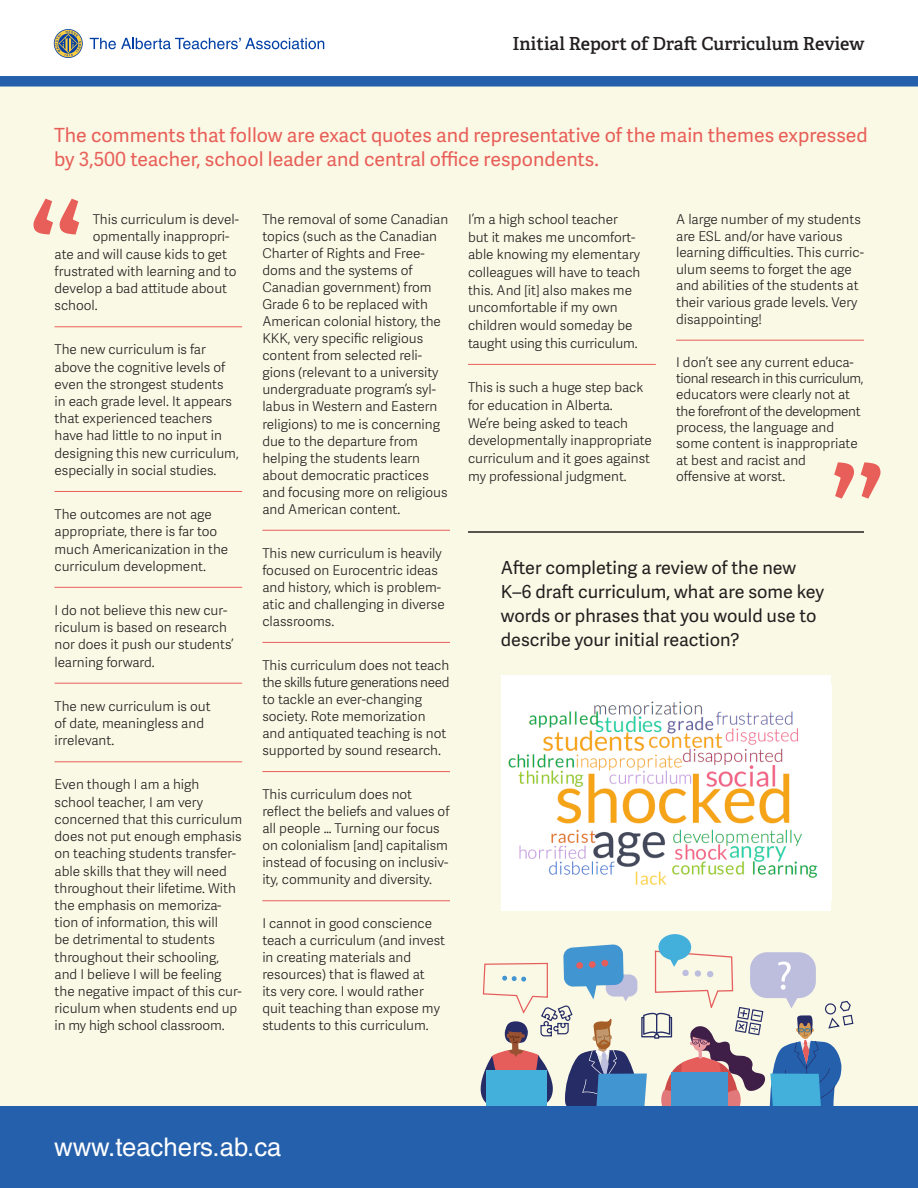
<style>
.page{position:relative;width:918px;height:1188px;background:#fff}
.page>*{position:absolute;margin:0;border:0;box-sizing:border-box;transform-origin:0 0}
.body_text{font:25.65px "Helvetica LT Std";color:#fff}
.t1{font:19.5px/23.4px "Adelle Sans";color:#e85f59}
.t2{font:18px/23.9px "Adelle Sans";color:#231f20}
.t3{font:18px "Adelle PE Sb";color:#231f20}
.t4{font:300 13.5px/17.1px "Adelle Sans";color:#231f20}
</style>
<div class="page">
<div style="left:0;top:1106px;width:918px;height:82px;background:#2560ac"></div>
<div style="left:0;top:87px;width:918px;height:1019px;background:#faf9e5"></div>
<svg style="left:480px;top:934px;width:374px;height:172px"></svg>
<svg style="left:90px;top:38px;width:234px;height:11px"></svg>
<svg style="left:54px;top:29px;width:29px;height:29px"></svg>
<div style="left:0;top:76px;width:918px;height:11px;background:#2560ac"></div>
<div style="left:501px;top:676px;width:330px;height:235px;background:#fff"></div>
<img style="left:508px;top:701px;width:310px;height:184px">
<hr style="left:468px;top:531px;width:396px;height:2px;background:#231f20">
<hr style="left:55px;top:326px;width:187px;height:1px;background:#e85f59">
<hr style="left:55px;top:491px;width:187px;height:1px;background:#e85f59">
<hr style="left:55px;top:587px;width:187px;height:1px;background:#e85f59">
<hr style="left:55px;top:683px;width:187px;height:1px;background:#e85f59">
<hr style="left:55px;top:761px;width:187px;height:1px;background:#e85f59">
<hr style="left:262px;top:530px;width:188px;height:1px;background:#e85f59">
<hr style="left:262px;top:642px;width:188px;height:1px;background:#e85f59">
<hr style="left:262px;top:771px;width:188px;height:1px;background:#e85f59">
<hr style="left:262px;top:900px;width:188px;height:1px;background:#e85f59">
<hr style="left:468px;top:364px;width:188px;height:1px;background:#e85f59">
<hr style="left:676px;top:340px;width:188px;height:1px;background:#e85f59">
<svg style="left:33px;top:199px;width:46px;height:35px"></svg>
<svg style="left:834px;top:462px;width:46px;height:37px"></svg>
<p class="t3" style="left:512px;top:30px;width:354px">Initial Report of Draft Curriculum Review</p>
<p class="t1" style="left:54px;top:123px;width:815px">The comments that follow are exact quotes and representative of the main themes expressed by 3,500 teacher, school leader and central office respondents.</p>
<p class="t4" style="left:93px;top:211px;width:148px">This curriculum is devel-</p>
<p class="t4" style="left:93px;top:228px;width:138px">opmentally inappropri-</p>
<p class="t4" style="left:55px;top:246px;width:174px">ate and will cause kids to get</p>
<p class="t4" style="left:55px;top:263px;width:184px">frustrated with learning and to</p>
<p class="t4" style="left:55px;top:280px;width:174px">develop a bad attitude about</p>
<p class="t4" style="left:55px;top:297px;width:45px">school.</p>
<p class="t4" style="left:55px;top:341px;width:186px">The new curriculum is far above the cognitive levels of even the strongest students<br>in each grade level. It appears that experienced teachers have had little to no input in designing this new curriculum, especially in social studies.</p>
<p class="t4" style="left:55px;top:506px;width:175px">The outcomes are not age appropriate, there is far too much Americanization in the curriculum development.</p>
<p class="t4" style="left:55px;top:602px;width:180px">I do not believe this new cur&shy;riculum is based on research nor does it push our students’ learning forward.</p>
<p class="t4" style="left:55px;top:698px;width:158px">The new curriculum is out of date, meaningless and irrelevant.</p>
<p class="t4" style="left:55px;top:776px;width:189px">Even though I am a high school teacher, I am very concerned that this curriculum does not put enough emphasis on teaching students transfer&shy;able skills that they will need throughout their lifetime. With the emphasis on memoriza&shy;tion of information, this will<br>be detrimental to students throughout their schooling, and I believe I will be feeling the negative impact of this cur&shy;riculum when students end up in my high school classroom.</p>
<p class="t4" style="left:262px;top:211px;width:187px">The removal of some Canadian topics (such as the Canadian<br>Charter of Rights and Free&shy;doms and the systems of<br>Canadian government) from<br>Grade 6 to be replaced with<br>American colonial history, the<br>KKK, very specific religious content from selected reli&shy;gions (relevant to a university undergraduate program’s syl&shy;labus in Western and Eastern religions) to me is concerning due to the departure from helping the students learn about democratic practices and focusing more on religious and American content.</p>
<p class="t4" style="left:262px;top:545px;width:184px">This new curriculum is heavily focused on Eurocentric ideas and history, which is problem&shy;atic and challenging in diverse classrooms.</p>
<p class="t4" style="left:262px;top:657px;width:189px">This curriculum does not teach the skills future generations need to tackle an ever-changing society. Rote memorization and antiquated teaching is not supported by sound research.</p>
<p class="t4" style="left:262px;top:786px;width:189px">This curriculum does not reflect the beliefs and values of all people … Turning our focus on colonialism [and] capitalism instead of focusing on inclusiv&shy;ity, community and diversity.</p>
<p class="t4" style="left:262px;top:915px;width:184px">I cannot in good conscience teach a curriculum (and invest in creating materials and resources) that is flawed at<br>its very core. I would rather quit teaching than expose my students to this curriculum.</p>
<p class="t4" style="left:468px;top:211px;width:174px;line-height:17.7px">I’m a high school teacher but it makes me uncomfort&shy;able knowing my elementary colleagues will have to teach this. And [it] also makes me uncomfortable if my own children would someday be taught using this curriculum.</p>
<p class="t4" style="left:468px;top:379px;width:186px;line-height:17.7px">This is such a huge step back for education in Alberta.<br>We’re being asked to teach developmentally inappropriate curriculum and it goes against my professional judgment.</p>
<p class="t4" style="left:676px;top:211px;width:189px;line-height:16.6px">A large number of my students are ESL and/or have various learning difficulties. This curric&shy;ulum seems to forget the age and abilities of the students at their various grade levels. Very disappointing!</p>
<p class="t4" style="left:676px;top:354px;width:189px;line-height:16.4px">I don’t see any current educa&shy;tional research in this curriculum, educators were clearly not at the forefront of the development process, the language and some content is inappropriate at best and racist and offensive at worst.</p>
<p class="t2" style="left:501px;top:555px;width:325px">After completing a review of the new K–6 draft curriculum, what are some key words or phrases that you would use to describe your initial reaction?</p>
<p class="body_text" style="left:54px;top:1133px;width:229px">www.teachers.ab.ca</p>
</div>
